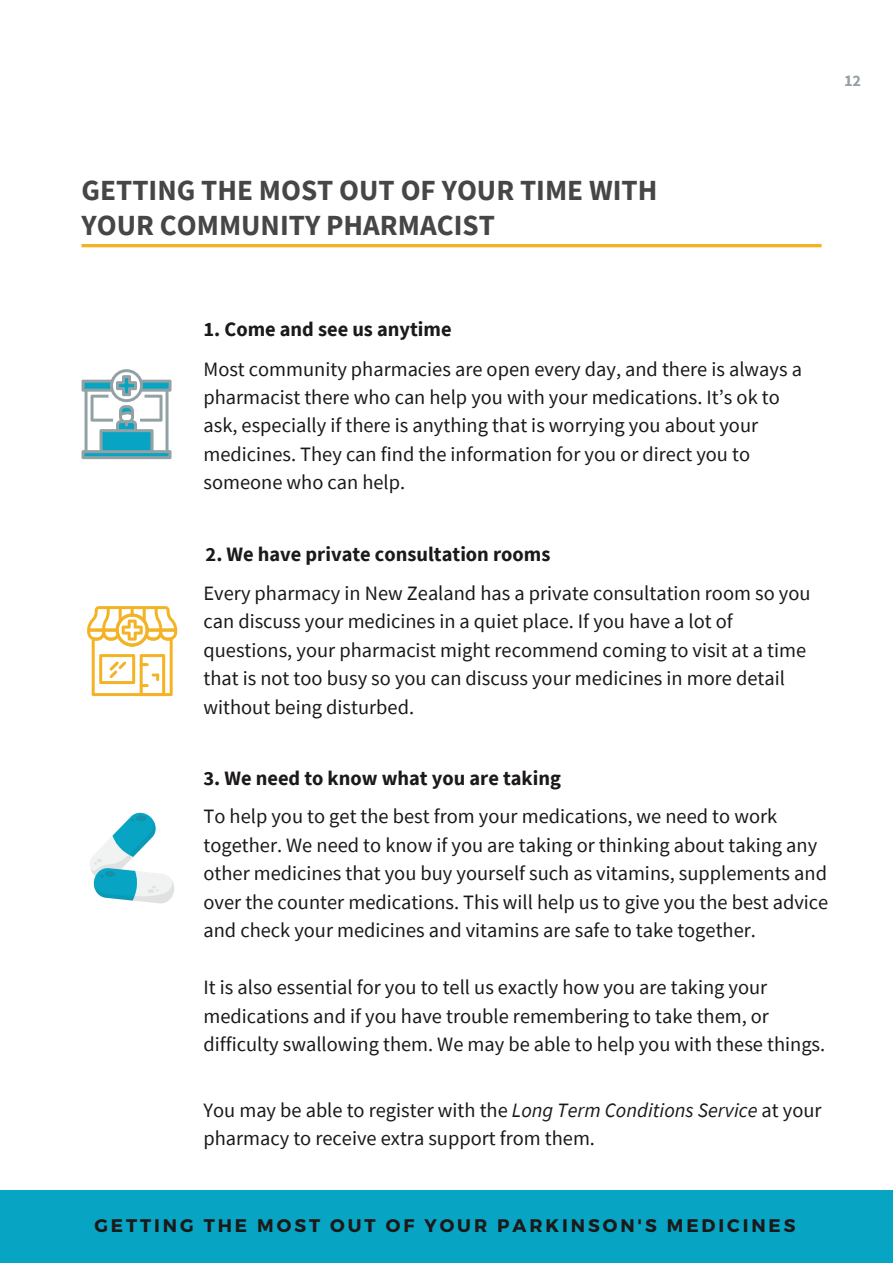
<style>
.page{position:relative;width:893px;height:1264px;background:#fff}
.page>*{position:absolute;margin:0;border:0;box-sizing:border-box;transform-origin:0 0}
.t1{font:700 29.1px/35px "Source Sans Pro";color:#464646}
.t2{font:20.4px/28.5px "Source Sans Pro";color:#1c191a}
.t3{font:700 20.4px "Source Sans Pro";color:#1c191a}
.t4{font:700 18.15px "Montserrat";letter-spacing:.16em;color:#1c191a}
.t5{font:700 16.2px "Source Sans Pro";color:#91a1a4}
.s1{font-style:italic}
</style>
<div class="page">
<svg style="left:87px;top:606px;width:90px;height:90px"></svg>
<svg style="left:81px;top:369px;width:90px;height:90px"></svg>
<hr style="left:81px;top:244px;width:740px;height:3px;background:#f4b324">
<div style="left:0;top:1189px;width:892px;height:73px;background:#07a5c3"></div>
<svg style="left:90px;top:812px;width:85px;height:91px"></svg>
<p class="t5" style="left:843px;top:70px;width:19px">12</p>
<h1 class="t1" style="left:81px;top:172px;width:577px">GETTING THE MOST OUT OF YOUR TIME WITH<br>YOUR COMMUNITY PHARMACIST</h1>
<p class="t3" style="left:203px;top:316px;width:249px">1. Come and see us anytime</p>
<p class="t2" style="left:203px;top:354px;width:600px">Most community pharmacies are open every day, and there is always a pharmacist there who can help you with your medications. It’s ok to ask, especially if there is anything that is worrying you about your medicines. They can find the information for you or direct you to someone who can help.</p>
<p class="t3" style="left:206px;top:540px;width:346px">2. We have private consultation rooms</p>
<p class="t2" style="left:203px;top:578px;width:608px">Every pharmacy in New Zealand has a private consultation room so you can discuss your medicines in a quiet place. If you have a lot of questions, your pharmacist might recommend coming to visit at a time that is not too busy so you can discuss your medicines in more detail without being disturbed.</p>
<p class="t3" style="left:203px;top:764px;width:359px">3. We need to know what you are taking</p>
<p class="t2" style="left:203px;top:802px;width:626px">To help you to get the best from your medications, we need to work together. We need to know if you are taking or thinking about taking any other medicines that you buy yourself such as vitamins, supplements and over the counter medications. This will help us to give you the best advice and check your medicines and vitamins are safe to take together.</p>
<p class="t2" style="left:203px;top:972px;width:623px">It is also essential for you to tell us exactly how you are taking your medications and if you have trouble remembering to take them, or difficulty swallowing them. We may be able to help you with these things.</p>
<p class="t2" style="left:203px;top:1095px;width:619px;line-height:28px">You may be able to register with the <span class="s1">Long Term Conditions Service</span> at your pharmacy to receive extra support from them.</p>
<p class="t4" style="left:94px;top:1213px;width:702px">GETTING THE MOST OUT OF YOUR PARKINSON'S MEDICINES</p>
</div>
